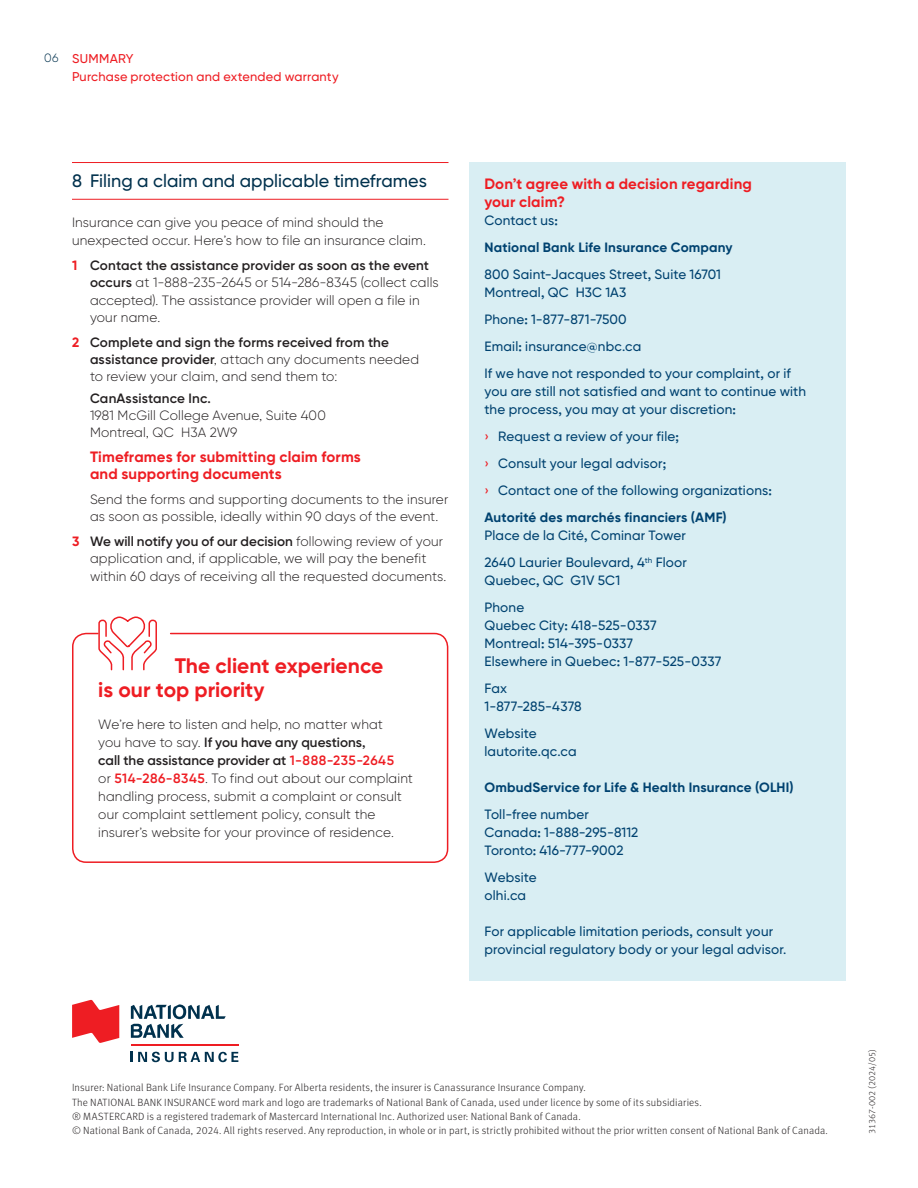
<style>
.page{position:relative;width:918px;height:1188px;background:#fff}
.page>*{position:absolute;margin:0;border:0;box-sizing:border-box;transform-origin:0 0}
.TITRE_NIVEAU_4{font:700 21px/24px "Gilroy BN";color:#ee1d23}
.TITRE_NIVEAU_3{font:500 18px "Gilroy BN";color:#00314d}
.TEXTE_COURANT_BN{font:700 15px/17.2px "Gilroy BN";letter-spacing:.01em;color:#ee1d23}
.TEXTE_COURANT_BN-2{font:300 13.5px/17.2px "Gilroy BN";letter-spacing:.01em;color:#231f20}
.TEXTE_COURANT_BN-3{font:500 13.5px/18px "Gilroy BN";letter-spacing:.015em;color:#004270}
.TEXTE_COURANT_BN-4{font:700 13.5px "Gilroy BN";letter-spacing:.015em;color:#004270}
.TEXTE_COURANT_BN-5{font:600 13.5px "Gilroy BN";letter-spacing:.015em;color:#231f20}
.t1{font:500 12.75px/18px "Gilroy BN";letter-spacing:.015em;color:#ee1d23}
.t2{font:300 12px "Gilroy BN";color:#00314d}
.LEGAL_7-8_5{font:300 10.5px "Meta OT";letter-spacing:.015em;color:#231f20}
.CODE_PRODUIT{font:300 9px "Meta OT";letter-spacing:-.01em;color:#231f20}
.s1{font-weight:700;color:#ee1d23}
.s2{font-weight:600}
.s3{font-weight:600;color:#ee1d23}
.s4{color:#ee1d23}
</style>
<div class="page">
<hr style="left:72px;top:162px;width:376px;height:1px;background:#ee1d23">
<hr style="left:72px;top:199px;width:376px;height:1px;background:#ee1d23">
<svg style="left:98px;top:616px;width:59px;height:55px"></svg>
<div style="left:72px;top:633px;width:376px;height:230px;border:2px solid #ee1d23;border-radius:13px"></div>
<svg style="left:72px;top:1000px;width:47px;height:43px"></svg>
<hr style="left:131px;top:1044px;width:107px;height:2px;background:#ee1d23">
<svg style="left:131px;top:1004px;width:95px;height:34px"></svg>
<svg style="left:131px;top:1052px;width:107px;height:10px"></svg>
<div style="left:470px;top:162px;width:376px;height:818px;background:#d9eef3"></div>
<p class="t2" style="left:44px;top:51px;width:16px">06</p>
<p class="t1" style="left:72px;top:49px;width:268px">SUMMARY<br>Purchase protection and extended warranty</p>
<p class="TITRE_NIVEAU_3" style="left:72px;top:170px;width:356px">8 Filing a claim and applicable timeframes</p>
<p class="TEXTE_COURANT_BN-2" style="left:72px;top:214px;width:355px;line-height:18px">Insurance can give you peace of mind should the unexpected occur. Here’s how to file an insurance claim.</p>
<p class="TEXTE_COURANT_BN-2" style="left:90px;top:257px;width:350px;text-indent:-18px"><span class="s1">1</span> <span class="s2">Contact the assistance provider as soon as the event occurs</span> at 1-888-235-2645 or 514-286-8345 (collect calls accepted). The assistance provider will open a file in your name.</p>
<p class="TEXTE_COURANT_BN-2" style="left:90px;top:333px;width:331px;text-indent:-18px"><span class="s1">2</span> <span class="s2">Complete and sign the forms received from the assistance provider</span>, attach any documents needed to review your claim, and send them to:</p>
<p class="TEXTE_COURANT_BN-5" style="left:90px;top:390px;width:123px">CanAssistance Inc.</p>
<p class="TEXTE_COURANT_BN-2" style="left:90px;top:407px;width:237px">1981 McGill College Avenue, Suite 400</p>
<p class="TEXTE_COURANT_BN-2" style="left:90px;top:424px;width:149px">Montreal, QC H3A 2W9</p>
<p class="TEXTE_COURANT_BN" style="left:90px;top:448px;width:272px">Timeframes for submitting claim forms and supporting documents</p>
<p class="TEXTE_COURANT_BN-2" style="left:90px;top:491px;width:360px">Send the forms and supporting documents to the insurer as soon as possible, ideally within 90 days of the event.</p>
<p class="TEXTE_COURANT_BN-2" style="left:90px;top:533px;width:358px;text-indent:-18px"><span class="s1">3</span> <span class="s2">We will notify you of our decision</span> following review of your application and, if applicable, we will pay the benefit within 60 days of receiving all the requested documents.</p>
<p class="TITRE_NIVEAU_4" style="left:98px;top:654px;width:287px;text-indent:76px">The client experience is our top priority</p>
<p class="TEXTE_COURANT_BN-2" style="left:98px;top:715px;width:316px;line-height:18px">We’re here to listen and help, no matter what<br>you have to say. <span class="s2">If you have any questions,<br>call the assistance provider at</span> <span class="s3">1-888-235-2645<br></span>or <span class="s3">514-286-8345</span>. To find out about our complaint handling process, submit a complaint or consult our complaint settlement policy, consult the insurer's website for your province of residence.</p>
<p class="TEXTE_COURANT_BN" style="left:484px;top:175px;width:269px;line-height:18px">Don't agree with a decision regarding your claim?</p>
<p class="TEXTE_COURANT_BN-3" style="left:484px;top:211px;width:75px">Contact us:</p>
<p class="TEXTE_COURANT_BN-4" style="left:484px;top:239px;width:250px">National Bank Life Insurance Company</p>
<p class="TEXTE_COURANT_BN-3" style="left:484px;top:265px;width:238px">800 Saint-Jacques Street, Suite 16701</p>
<p class="TEXTE_COURANT_BN-3" style="left:484px;top:283px;width:143px">Montreal, QC H3C 1A3</p>
<p class="TEXTE_COURANT_BN-3" style="left:484px;top:310px;width:144px">Phone: 1-877-871-7500</p>
<p class="TEXTE_COURANT_BN-3" style="left:484px;top:337px;width:158px">Email: insurance@nbc.ca</p>
<p class="TEXTE_COURANT_BN-3" style="left:484px;top:364px;width:323px">If we have not responded to your complaint, or if you are still not satisfied and want to continue with the process, you may at your discretion:</p>
<p class="TEXTE_COURANT_BN-3" style="left:484px;top:427px;width:196px"><span class="s4">›</span> Request a review of your file;</p>
<p class="TEXTE_COURANT_BN-3" style="left:484px;top:454px;width:183px"><span class="s4">›</span> Consult your legal advisor;</p>
<p class="TEXTE_COURANT_BN-3" style="left:484px;top:481px;width:289px"><span class="s4">›</span> Contact one of the following organizations:</p>
<p class="TEXTE_COURANT_BN-4" style="left:484px;top:509px;width:244px">Autorité des marchés financiers (AMF)</p>
<p class="TEXTE_COURANT_BN-3" style="left:484px;top:526px;width:203px">Place de la Cité, Cominar Tower</p>
<p class="TEXTE_COURANT_BN-3" style="left:484px;top:553px;width:204px">2640 Laurier Boulevard, 4<sup>th</sup> Floor</p>
<p class="TEXTE_COURANT_BN-3" style="left:484px;top:571px;width:137px">Quebec, QC G1V 5C1</p>
<p class="TEXTE_COURANT_BN-3" style="left:484px;top:598px;width:41px">Phone</p>
<p class="TEXTE_COURANT_BN-3" style="left:484px;top:616px;width:174px">Quebec City: 418-525-0337</p>
<p class="TEXTE_COURANT_BN-3" style="left:484px;top:634px;width:150px">Montreal: 514-395-0337</p>
<p class="TEXTE_COURANT_BN-3" style="left:484px;top:652px;width:238px">Elsewhere in Quebec: 1-877-525-0337</p>
<p class="TEXTE_COURANT_BN-3" style="left:484px;top:679px;width:24px">Fax</p>
<p class="TEXTE_COURANT_BN-3" style="left:484px;top:697px;width:99px">1-877-285-4378</p>
<p class="TEXTE_COURANT_BN-3" style="left:484px;top:724px;width:54px">Website</p>
<p class="TEXTE_COURANT_BN-3" style="left:484px;top:742px;width:94px">lautorite.qc.ca</p>
<p class="TEXTE_COURANT_BN-4" style="left:484px;top:779px;width:311px">OmbudService for Life &amp; Health Insurance (OLHI)</p>
<p class="TEXTE_COURANT_BN-3" style="left:484px;top:805px;width:106px">Toll-free number</p>
<p class="TEXTE_COURANT_BN-3" style="left:484px;top:823px;width:155px">Canada: 1-888-295-8112</p>
<p class="TEXTE_COURANT_BN-3" style="left:484px;top:841px;width:140px">Toronto: 416-777-9002</p>
<p class="TEXTE_COURANT_BN-3" style="left:484px;top:868px;width:54px">Website</p>
<p class="TEXTE_COURANT_BN-3" style="left:484px;top:886px;width:43px">olhi.ca</p>
<p class="TEXTE_COURANT_BN-3" style="left:484px;top:922px;width:304px">For applicable limitation periods, consult your provincial regulatory body or your legal advisor.</p>
<p class="LEGAL_7-8_5" style="left:72px;top:1081px;width:515px">Insurer: National Bank Life Insurance Company. For Alberta residents, the insurer is Canassurance Insurance Company.</p>
<p class="LEGAL_7-8_5" style="left:72px;top:1096px;width:631px">The NATIONAL BANK INSURANCE word mark and logo are trademarks of National Bank of Canada, used under licence by some of its subsidiaries.</p>
<p class="LEGAL_7-8_5" style="left:72px;top:1110px;width:510px">® MASTERCARD is a registered trademark of Mastercard International Inc. Authorized user: National Bank of Canada.</p>
<p class="LEGAL_7-8_5" style="left:72px;top:1124px;width:757px">© National Bank of Canada, 2024. All rights reserved. Any reproduction, in whole or in part, is strictly prohibited without the prior written consent of National Bank of Canada.</p>
<p class="CODE_PRODUIT" style="left:867px;top:1134px;width:87px;rotate:-90deg">31367-002 (2024/05)</p>
</div>
